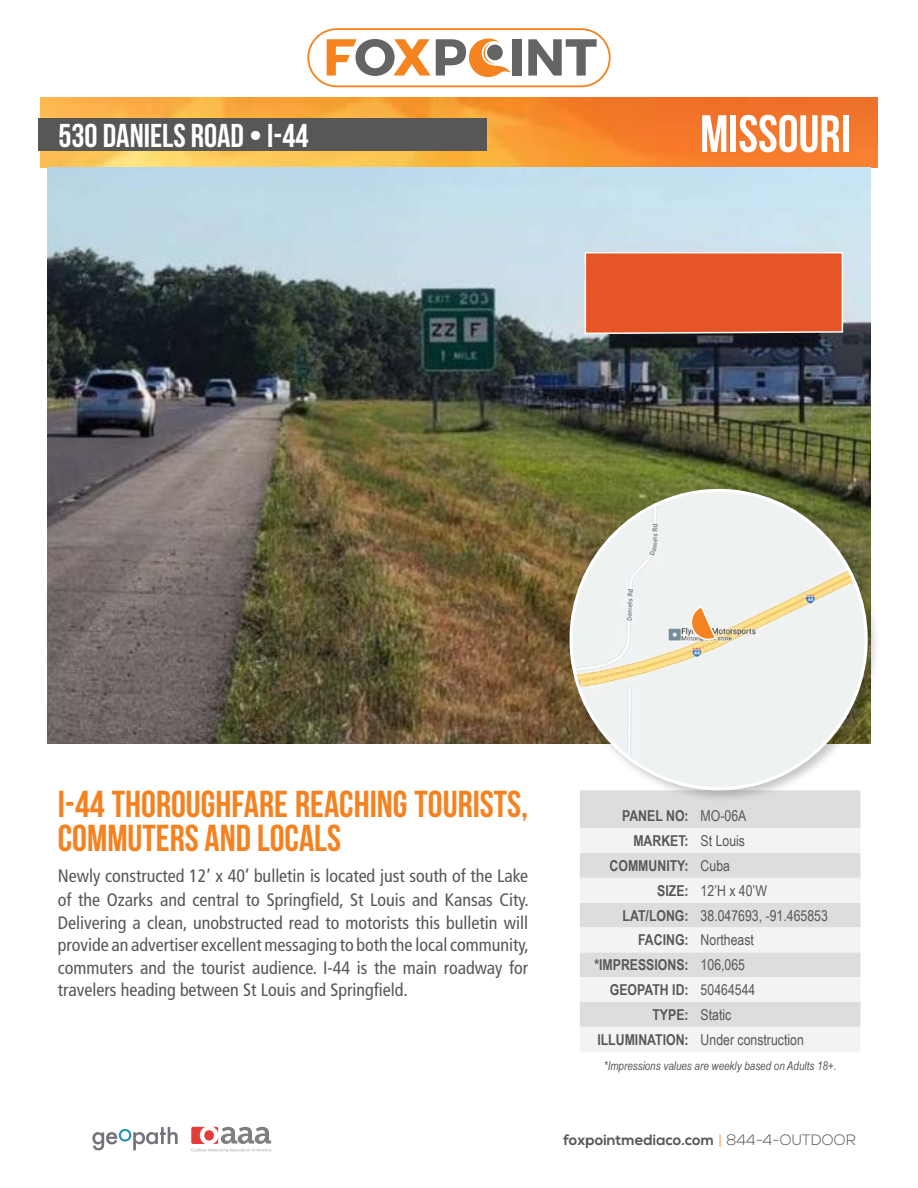
<style>
.page{position:relative;width:918px;height:1188px;background:#fff}
.page>*{position:absolute;margin:0;border:0;box-sizing:border-box;transform-origin:0 0}
.t1{font:700 52.5px "Bebas Neue";color:#fff}
.t2{font:700 37.5px/34.5px "Bebas Neue";color:#f58220}
.t3{font:33px "Bebas Neue";color:#fff}
.t4{font:condensed 18px/22.8px "Frutiger LT Std";color:#575756;text-align:justify}
.t5{font:15px "Arial Narrow";color:#575756}
.t6{font:700 15px "Arial Narrow";color:#575756}
.t7{font:700 15px "Nexa";color:#575756}
.t8{font:italic 12px "Arial Narrow";color:#575756}
.s1{font-weight:300;color:#f58220}
.s2{font-weight:300}
</style>
<div class="page">
<svg style="left:92px;top:1127px;width:86px;height:23px"></svg>
<svg style="left:191px;top:1127px;width:80px;height:25px"></svg>
<img style="left:40px;top:97px;width:838px;height:71px">
<div style="left:580px;top:803px;width:280px;height:25px;background:#dcdddf"></div>
<svg style="left:580px;top:828px;width:280px;height:223px;fill:#f2f3f4"></svg>
<img style="left:47px;top:167px;width:824px;height:576px">
<div style="left:38px;top:118px;width:449px;height:33px;background:#575756"></div>
<div style="left:307px;top:28px;width:304px;height:59px;border:2px solid #f58320;border-radius:29px"></div>
<svg style="left:327px;top:34px;width:270px;height:51px"></svg>
<svg style="left:584px;top:251px;width:260px;height:84px;background:#e25e32"></svg>
<div style="left:566px;top:486px;width:315px;height:317px;background:#231f20;opacity:.25"></div>
<img style="left:571px;top:490px;width:295px;height:299px">
<svg style="left:689px;top:606px;width:28px;height:36px"></svg>
<p class="t3" style="left:58px;top:117px;width:252px">530 DANIELS ROAD • I-44</p>
<p class="t1" style="left:700px;top:105px;width:152px">MISSOURI</p>
<p class="t2" style="left:58px;top:786px;width:472px">I-44 THOROUGHFARE REACHING TOURISTS,<br>COMMUTERS AND LOCALS</p>
<p class="t4" style="left:58px;top:865px;width:473px">Newly constructed 12’ x 40’ bulletin is located just south of the Lake of the Ozarks and central to Springfield, St Louis and Kansas City.<br>Delivering a clean, unobstructed read to motorists this bulletin will provide an advertiser excellent messaging to both the local community, commuters and the tourist audience. I-44 is the main roadway for travelers heading between St Louis and Springfield.</p>
<p class="t6" style="left:622px;top:805px;width:68px">PANEL NO:</p>
<p class="t5" style="left:701px;top:805px;width:47px">MO-06A</p>
<p class="t6" style="left:633px;top:829px;width:57px">MARKET:</p>
<p class="t5" style="left:701px;top:830px;width:46px">St Louis</p>
<p class="t6" style="left:610px;top:854px;width:81px">COMMUNITY:</p>
<p class="t5" style="left:701px;top:855px;width:31px">Cuba</p>
<p class="t6" style="left:657px;top:879px;width:33px">SIZE:</p>
<p class="t5" style="left:701px;top:879px;width:68px">12’H x 40’W</p>
<p class="t6" style="left:623px;top:904px;width:68px">LAT/LONG:</p>
<p class="t5" style="left:701px;top:904px;width:129px">38.047693, -91.465853</p>
<p class="t6" style="left:638px;top:929px;width:52px">FACING:</p>
<p class="t5" style="left:701px;top:929px;width:55px">Northeast</p>
<p class="t6" style="left:594px;top:954px;width:96px">*IMPRESSIONS:</p>
<p class="t5" style="left:701px;top:954px;width:46px">106,065</p>
<p class="t6" style="left:610px;top:978px;width:80px">GEOPATH ID:</p>
<p class="t5" style="left:701px;top:979px;width:56px">50464544</p>
<p class="t6" style="left:652px;top:1003px;width:38px">TYPE:</p>
<p class="t5" style="left:701px;top:1004px;width:32px">Static</p>
<p class="t6" style="left:597px;top:1028px;width:93px">ILLUMINATION:</p>
<p class="t5" style="left:701px;top:1028px;width:105px">Under construction</p>
<p class="t8" style="left:604px;top:1057px;width:234px">*Impressions values are weekly based on Adults 18+.</p>
<p class="t7" style="left:564px;top:1131px;width:294px">foxpointmediaco.com <span class="s1">|</span> <span class="s2">844-4-OUTDOOR</span></p>
</div>
